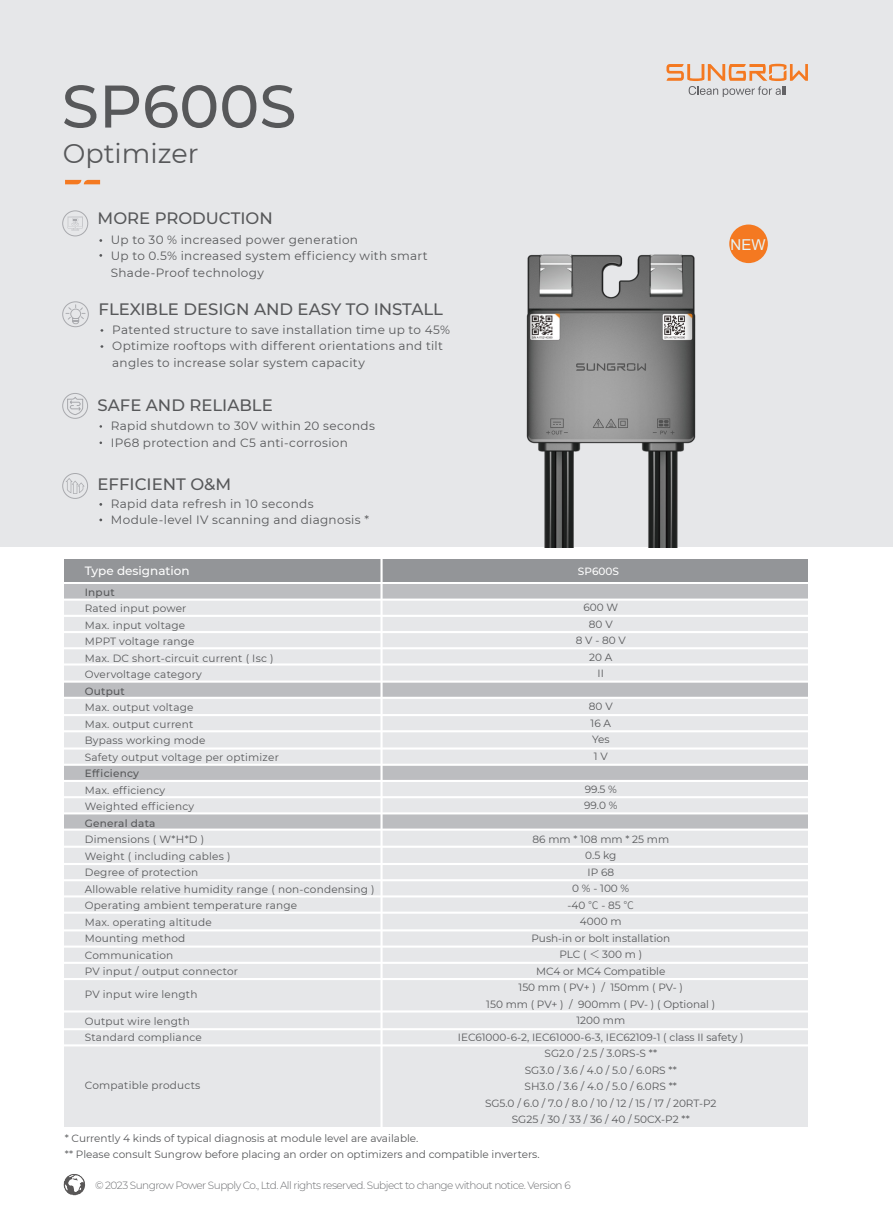
<style>
.page{position:relative;width:893px;height:1212px;background:#fff}
.page>*{position:absolute;margin:0;border:0;box-sizing:border-box;transform-origin:0 0}
.t1{font:500 60px "Montserrat";color:#57585a}
.t2{font:27px "Montserrat";color:#57585a}
.t3{font:500 16.5px "Montserrat";color:#57585a}
.t4{font:15px "Arial";color:#e5f4f6}
.t5{font:12px/16.5px "Montserrat";letter-spacing:.025em;color:#57585a}
.t6{font:500 12px "Montserrat";color:#fff}
.t7{font:10.5px "Montserrat";letter-spacing:.015em;color:#57585a}
.t8{font:300 10.5px "Montserrat";letter-spacing:-.05em;color:#6c6d70}
.t9{font:500 10.5px "Montserrat";letter-spacing:.02em;color:#57585a}
.t10{font:500 10.5px "Montserrat";color:#fff}
.s1{font-family:"Source Han Sans CN";font-weight:300}
</style>
<div class="page">
<img style="left:63px;top:1174px;width:23px;height:22px">
<div style="left:0;top:0;width:893px;height:547px;background:#e6e7e9"></div>
<svg style="left:65px;top:180px;width:35px;height:4px"></svg>
<img style="left:526px;top:226px;width:242px;height:321px">
<div style="left:64px;top:599px;width:743px;height:528px;background:#e6e7e9"></div>
<div style="left:64px;top:560px;width:743px;height:22px;background:#939598"></div>
<div style="left:64px;top:584px;width:743px;height:14px;background:#bcbdc0"></div>
<div style="left:64px;top:682px;width:743px;height:16px;background:#bcbdc0"></div>
<div style="left:64px;top:765px;width:743px;height:16px;background:#bcbdc0"></div>
<div style="left:64px;top:813px;width:743px;height:16px;background:#bcbdc0"></div>
<hr style="left:64px;top:598px;width:749px;height:3px;background:#fff">
<hr style="left:64px;top:764px;width:749px;height:2px;background:#fff">
<hr style="left:64px;top:929px;width:749px;height:2px;background:#fff">
<hr style="left:64px;top:680px;width:749px;height:3px;background:#fff">
<hr style="left:64px;top:846px;width:749px;height:2px;background:#fff">
<hr style="left:64px;top:615px;width:749px;height:2px;background:#fff">
<hr style="left:64px;top:780px;width:749px;height:2px;background:#fff">
<hr style="left:64px;top:945px;width:749px;height:3px;background:#fff">
<hr style="left:64px;top:697px;width:749px;height:2px;background:#fff">
<hr style="left:64px;top:863px;width:749px;height:2px;background:#fff">
<hr style="left:64px;top:631px;width:749px;height:2px;background:#fff">
<hr style="left:64px;top:796px;width:749px;height:2px;background:#fff">
<hr style="left:64px;top:962px;width:749px;height:2px;background:#fff">
<hr style="left:64px;top:714px;width:749px;height:2px;background:#fff">
<hr style="left:64px;top:879px;width:749px;height:2px;background:#fff">
<hr style="left:64px;top:647px;width:749px;height:2px;background:#fff">
<hr style="left:64px;top:812px;width:749px;height:2px;background:#fff">
<hr style="left:64px;top:978px;width:749px;height:2px;background:#fff">
<hr style="left:64px;top:730px;width:749px;height:2px;background:#fff">
<hr style="left:64px;top:895px;width:749px;height:2px;background:#fff">
<hr style="left:64px;top:663px;width:749px;height:2px;background:#fff">
<hr style="left:64px;top:828px;width:749px;height:3px;background:#fff">
<hr style="left:64px;top:1010px;width:749px;height:2px;background:#fff">
<hr style="left:64px;top:1028px;width:749px;height:2px;background:#fff">
<hr style="left:64px;top:1044px;width:749px;height:2px;background:#fff">
<hr style="left:64px;top:747px;width:749px;height:2px;background:#fff">
<hr style="left:64px;top:911px;width:749px;height:3px;background:#fff">
<hr style="left:380px;top:558px;width:3px;height:570px;background:#fff">
<div style="left:62px;top:210px;width:26px;height:26px;border:1px solid #a8a9ad;border-radius:50%"></div>
<svg style="left:68px;top:216px;width:15px;height:14px"></svg>
<div style="left:62px;top:393px;width:26px;height:26px;border:1px solid #a8a9ad;border-radius:50%"></div>
<svg style="left:67px;top:396px;width:17px;height:20px"></svg>
<div style="left:62px;top:301px;width:27px;height:26px;border:1px solid #a8a9ad;border-radius:50%"></div>
<svg style="left:66px;top:304px;width:20px;height:20px"></svg>
<svg style="left:66px;top:478px;width:19px;height:16px"></svg>
<div style="left:62px;top:473px;width:26px;height:26px;border:1px solid #a8a9ad;border-radius:50%"></div>
<div style="left:729px;top:225px;width:39px;height:38px;background:#f47921;border-radius:50%"></div>
<svg style="left:666px;top:64px;width:142px;height:33px"></svg>
<p class="t1" style="left:62px;top:64px;width:236px">SP600S</p>
<p class="t2" style="left:63px;top:135px;width:137px">Optimizer</p>
<p class="t3" style="left:98px;top:206px;width:177px">MORE PRODUCTION</p>
<p class="t5" style="left:111px;top:231px;width:249px">Up to 30 % increased power generation</p>
<p class="t5" style="left:111px;top:247px;width:318px">Up to 0.5% increased system efficiency with smart<br>Shade-Proof technology</p>
<p class="t3" style="left:99px;top:298px;width:346px">FLEXIBLE DESIGN AND EASY TO INSTALL</p>
<p class="t5" style="left:112px;top:321px;width:339px">Patented structure to save installation time up to 45%</p>
<p class="t5" style="left:112px;top:337px;width:332px">Optimize rooftops with different orientations and tilt angles to increase solar system capacity</p>
<p class="t3" style="left:98px;top:393px;width:177px">SAFE AND RELIABLE</p>
<p class="t5" style="left:111px;top:417px;width:266px">Rapid shutdown to 30V within 20 seconds</p>
<p class="t5" style="left:111px;top:434px;width:239px">IP68 protection and C5 anti-corrosion</p>
<p class="t3" style="left:98px;top:472px;width:135px">EFFICIENT O&amp;M</p>
<p class="t5" style="left:111px;top:495px;width:204px">Rapid data refresh in 10 seconds</p>
<p class="t5" style="left:111px;top:511px;width:260px">Module-level IV scanning and diagnosis *</p>
<p class="t4" style="left:730px;top:234px;width:36px">NEW</p>
<p class="t6" style="left:85px;top:562px;width:106px">Type designation</p>
<p class="t9" style="left:85px;top:584px;width:31px">Input</p>
<p class="t7" style="left:85px;top:601px;width:103px">Rated input power</p>
<p class="t7" style="left:85px;top:618px;width:102px">Max. input voltage</p>
<p class="t7" style="left:85px;top:634px;width:111px">MPPT voltage range</p>
<p class="t7" style="left:85px;top:651px;width:190px">Max. DC short-circuit current ( Isc )</p>
<p class="t7" style="left:85px;top:667px;width:119px">Overvoltage category</p>
<p class="t9" style="left:85px;top:683px;width:41px">Output</p>
<p class="t7" style="left:85px;top:700px;width:110px">Max. output voltage</p>
<p class="t7" style="left:85px;top:717px;width:110px">Max. output current</p>
<p class="t7" style="left:85px;top:733px;width:122px">Bypass working mode</p>
<p class="t7" style="left:85px;top:750px;width:196px">Safety output voltage per optimizer</p>
<p class="t9" style="left:85px;top:766px;width:56px">Efficiency</p>
<p class="t7" style="left:85px;top:783px;width:82px">Max. efficiency</p>
<p class="t7" style="left:85px;top:799px;width:111px">Weighted efficiency</p>
<p class="t9" style="left:85px;top:815px;width:72px">General data</p>
<p class="t7" style="left:85px;top:832px;width:121px">Dimensions ( W*H*D )</p>
<p class="t7" style="left:85px;top:849px;width:147px">Weight ( including cables )</p>
<p class="t7" style="left:85px;top:865px;width:115px">Degree of protection</p>
<p class="t7" style="left:85px;top:882px;width:291px">Allowable relative humidity range ( non-condensing )</p>
<p class="t7" style="left:85px;top:898px;width:214px">Operating ambient temperature range</p>
<p class="t7" style="left:85px;top:915px;width:128px">Max. operating altitude</p>
<p class="t7" style="left:85px;top:931px;width:102px">Mounting method</p>
<p class="t7" style="left:85px;top:948px;width:90px">Communication</p>
<p class="t7" style="left:85px;top:964px;width:155px">PV input / output connector</p>
<p class="t7" style="left:85px;top:987px;width:114px">PV input wire length</p>
<p class="t7" style="left:85px;top:1014px;width:107px">Output wire length</p>
<p class="t7" style="left:85px;top:1030px;width:118px">Standard compliance</p>
<p class="t7" style="left:85px;top:1078px;width:117px">Compatible products</p>
<p class="t10" style="left:578px;top:564px;width:43px">SP600S</p>
<p class="t7" style="left:583px;top:600px;width:36px">600 W</p>
<p class="t7" style="left:589px;top:617px;width:25px">80 V</p>
<p class="t7" style="left:576px;top:633px;width:52px">8 V - 80 V</p>
<p class="t7" style="left:589px;top:650px;width:25px">20 A</p>
<p class="t7" style="left:598px;top:666px;width:8px">II</p>
<p class="t7" style="left:589px;top:699px;width:25px">80 V</p>
<p class="t7" style="left:591px;top:716px;width:22px">16 A</p>
<p class="t7" style="left:592px;top:732px;width:19px">Yes</p>
<p class="t7" style="left:594px;top:749px;width:15px">1 V</p>
<p class="t7" style="left:585px;top:782px;width:34px">99.5 %</p>
<p class="t7" style="left:584px;top:798px;width:35px">99.0 %</p>
<p class="t7" style="left:532px;top:831px;width:138px">86 mm * 108 mm * 25 mm</p>
<p class="t7" style="left:585px;top:848px;width:33px">0.5 kg</p>
<p class="t7" style="left:587px;top:864px;width:28px">IP 68</p>
<p class="t7" style="left:572px;top:881px;width:59px">0 % - 100 %</p>
<p class="t7" style="left:567px;top:897px;width:68px">-40 <span class="s1">℃</span> - 85 <span class="s1">℃</span></p>
<p class="t7" style="left:580px;top:914px;width:43px">4000 m</p>
<p class="t7" style="left:531px;top:930px;width:140px">Push-in or bolt installation</p>
<p class="t7" style="left:559px;top:947px;width:84px">PLC ( <span class="s1">＜</span> 300 m )</p>
<p class="t7" style="left:536px;top:963px;width:131px">MC4 or MC4 Compatible</p>
<p class="t7" style="left:519px;top:980px;width:166px">150 mm ( PV+ ) / 150mm ( PV- )</p>
<p class="t7" style="left:486px;top:996px;width:231px">150 mm ( PV+ ) / 900mm ( PV- ) ( Optional )</p>
<p class="t7" style="left:576px;top:1013px;width:50px">1200 mm</p>
<p class="t7" style="left:458px;top:1029px;width:287px">IEC61000-6-2, IEC61000-6-3, IEC62109-1 ( class II safety )</p>
<p class="t7" style="left:544px;top:1046px;width:114px">SG2.0 / 2.5 / 3.0RS-S **</p>
<p class="t7" style="left:525px;top:1062px;width:153px">SG3.0 / 3.6 / 4.0 / 5.0 / 6.0RS **</p>
<p class="t7" style="left:525px;top:1079px;width:154px">SH3.0 / 3.6 / 4.0 / 5.0 / 6.0RS **</p>
<p class="t7" style="left:485px;top:1095px;width:233px">SG5.0 / 6.0 / 7.0 / 8.0 / 10 / 12 / 15 / 17 / 20RT-P2</p>
<p class="t7" style="left:512px;top:1112px;width:179px">SG25 / 30 / 33 / 36 / 40 / 50CX-P2 **</p>
<p class="t7" style="left:65px;top:1131px;width:355px">* Currently 4 kinds of typical diagnosis at module level are available.</p>
<p class="t7" style="left:65px;top:1147px;width:476px">** Please consult Sungrow before placing an order on optimizers and compatible inverters.</p>
<p class="t8" style="left:95px;top:1178px;width:477px">© 2023 Sungrow Power Supply Co., Ltd. All rights reserved. Subject to change without notice. Version 6</p>
</div>
